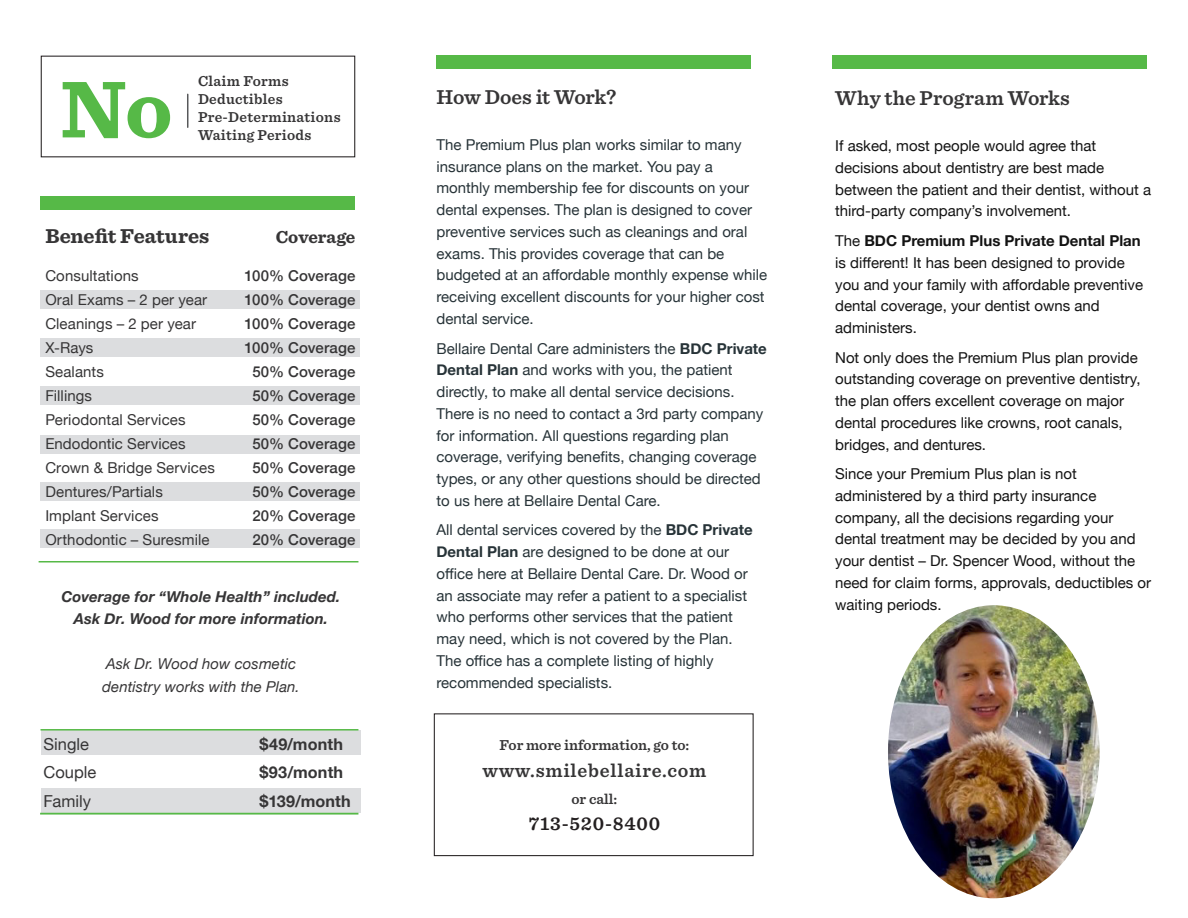
<style>
.page{position:relative;width:1188px;height:918px;background:#fff}
.page>*{position:absolute;margin:0;border:0;box-sizing:border-box;transform-origin:0 0}
.Paragraph_Style_1{font:700 84.15px "Sentinel";color:#56b947}
.t1{font:600 21px "Sentinel";color:#363536}
.t2{font:700 21px "Sentinel";color:#363536}
.t3{font:600 19.5px "Sentinel";letter-spacing:.04em;color:#363536}
.t4{font:600 19.5px "Sentinel";letter-spacing:.04em;color:#231f20}
.t5{font:700 18px "Sentinel";letter-spacing:-.005em;color:#363536}
.t6{font:16.5px "Helvetica Neue";color:#363536}
.t7{font:700 16.2px "Helvetica Neue";letter-spacing:.01em;color:#363536}
.t8{font:15px/21.8px "Helvetica Neue";color:#273338}
.t9{font:15px/21.8px "Helvetica Neue";color:#131313}
.t10{font:15px/24px "Helvetica Neue";letter-spacing:.01em;color:#363536}
.t11{font:500 15px "Helvetica Neue";letter-spacing:.01em;color:#363536}
.t12{font:italic 700 15px "Helvetica Neue";letter-spacing:.005em;color:#363536}
.t13{font:600 15px "Sentinel";letter-spacing:.02em;color:#363536}
.t14{font:italic 15px "Helvetica Neue";letter-spacing:.01em;color:#363536}
.t15{font:600 15px "Sentinel";color:#363536}
.s1{font-weight:700}
</style>
<div class="page">
<div style="left:434px;top:713px;width:320px;height:143px;border:1px solid #231f20"></div>
<div style="left:41px;top:731px;width:319px;height:24px;background:#dcdddf"></div>
<div style="left:41px;top:788px;width:319px;height:25px;background:#dcdddf"></div>
<hr style="left:39px;top:561px;width:319px;height:1px;background:#56b947">
<hr style="left:40px;top:813px;width:318px;height:2px;background:#56b947">
<hr style="left:187px;top:94px;width:1px;height:33px;background:#57585a">
<div style="left:436px;top:56px;width:316px;height:13px;background:#56b947"></div>
<div style="left:40px;top:197px;width:316px;height:13px;background:#56b947"></div>
<div style="left:832px;top:56px;width:316px;height:13px;background:#56b947"></div>
<hr style="left:41px;top:729px;width:317px;height:2px;background:#56b947">
<div style="left:40px;top:291px;width:320px;height:18px;background:#dcdddf"></div>
<div style="left:40px;top:386px;width:320px;height:18px;background:#dcdddf"></div>
<div style="left:40px;top:483px;width:320px;height:18px;background:#dcdddf"></div>
<div style="left:40px;top:338px;width:320px;height:18px;background:#dcdddf"></div>
<div style="left:40px;top:435px;width:320px;height:18px;background:#dcdddf"></div>
<img style="left:888px;top:605px;width:212px;height:293px">
<div style="left:40px;top:529px;width:320px;height:19px;background:#dcdddf"></div>
<p class="Paragraph_Style_1" style="left:60px;top:43px;width:114px">No</p>
<p class="t13" style="left:198px;top:69px;width:92px">Claim Forms</p>
<p class="t13" style="left:198px;top:87px;width:86px">Deductibles</p>
<p class="t13" style="left:198px;top:105px;width:144px">Pre-Determinations</p>
<p class="t13" style="left:198px;top:123px;width:115px">Waiting Periods</p>
<p class="t2" style="left:45px;top:219px;width:166px">Benefit Features</p>
<p class="t5" style="left:276px;top:223px;width:81px">Coverage</p>
<p class="t10" style="left:45px;top:264px;width:95px">Consultations</p>
<p class="t10" style="left:45px;top:288px;width:163px">Oral Exams – 2 per year</p>
<p class="t10" style="left:45px;top:312px;width:152px">Cleanings – 2 per year</p>
<p class="t10" style="left:45px;top:336px;width:50px">X-Rays</p>
<p class="t10" style="left:45px;top:360px;width:60px">Sealants</p>
<p class="t10" style="left:45px;top:384px;width:48px">Fillings</p>
<p class="t10" style="left:45px;top:408px;width:142px">Periodontal Services<br>Endodontic Services</p>
<p class="t10" style="left:45px;top:456px;width:171px">Crown &amp; Bridge Services</p>
<p class="t10" style="left:45px;top:480px;width:119px">Dentures/Partials</p>
<p class="t10" style="left:45px;top:504px;width:115px">Implant Services</p>
<p class="t10" style="left:45px;top:528px;width:166px">Orthodontic – Suresmile</p>
<p class="t11" style="left:245px;top:263px;width:112px">100% Coverage</p>
<p class="t11" style="left:245px;top:287px;width:112px">100% Coverage</p>
<p class="t11" style="left:245px;top:311px;width:112px">100% Coverage</p>
<p class="t11" style="left:245px;top:335px;width:112px">100% Coverage</p>
<p class="t11" style="left:252px;top:359px;width:105px">50% Coverage</p>
<p class="t11" style="left:252px;top:383px;width:105px">50% Coverage</p>
<p class="t11" style="left:252px;top:407px;width:105px">50% Coverage</p>
<p class="t11" style="left:252px;top:431px;width:105px">50% Coverage</p>
<p class="t11" style="left:252px;top:455px;width:105px">50% Coverage</p>
<p class="t11" style="left:252px;top:479px;width:105px">50% Coverage</p>
<p class="t11" style="left:252px;top:503px;width:105px">20% Coverage</p>
<p class="t11" style="left:252px;top:527px;width:105px">20% Coverage</p>
<p class="t12" style="left:61px;top:584px;width:281px">Coverage for “Whole Health” included.</p>
<p class="t12" style="left:74px;top:607px;width:256px">Ask Dr. Wood for more information.</p>
<p class="t14" style="left:106px;top:653px;width:192px">Ask Dr. Wood how cosmetic</p>
<p class="t14" style="left:102px;top:675px;width:199px">dentistry works with the Plan.</p>
<p class="t6" style="left:43px;top:732px;width:47px">Single</p>
<p class="t7" style="left:259px;top:731px;width:85px">$49/month</p>
<p class="t6" style="left:43px;top:761px;width:55px">Couple</p>
<p class="t7" style="left:259px;top:760px;width:85px">$93/month</p>
<p class="t6" style="left:43px;top:789px;width:49px">Family</p>
<p class="t7" style="left:259px;top:789px;width:93px">$139/month</p>
<p class="t1" style="left:436px;top:80px;width:181px">How Does it Work?</p>
<p class="t8" style="left:436px;top:135px;width:332px">The Premium Plus plan works similar to many insurance plans on the market. You pay a monthly membership fee for discounts on your dental expenses. The plan is designed to cover preventive services such as cleanings and oral exams. This provides coverage that can be budgeted at an affordable monthly expense while receiving excellent discounts for your higher cost dental service.</p>
<p class="t8" style="left:436px;top:338px;width:332px">Bellaire Dental Care administers the <span class="s1">BDC Private Dental Plan</span> and works with you, the patient directly, to make all dental service decisions.<br>There is no need to contact a 3rd party company for information. All questions regarding plan coverage, verifying benefits, changing coverage types, or any other questions should be directed to us here at Bellaire Dental Care.</p>
<p class="t8" style="left:436px;top:520px;width:318px">All dental services covered by the <span class="s1">BDC Private Dental Plan</span> are designed to be done at our office here at Bellaire Dental Care. Dr. Wood or an associate may refer a patient to a specialist who performs other services that the patient may need, which is not covered by the Plan.<br>The office has a complete listing of highly recommended specialists.</p>
<p class="t15" style="left:499px;top:734px;width:191px">For more information, go to:</p>
<p class="t3" style="left:483px;top:756px;width:225px">www.smilebellaire.com</p>
<p class="t13" style="left:571px;top:787px;width:47px">or call:</p>
<p class="t4" style="left:529px;top:808px;width:133px">713-520-8400</p>
<p class="t1" style="left:835px;top:82px;width:236px">Why the Program Works</p>
<p class="t9" style="left:835px;top:136px;width:317px">If asked, most people would agree that decisions about dentistry are best made between the patient and their dentist, without a third-party company’s involvement.</p>
<p class="t9" style="left:835px;top:231px;width:309px">The <span class="s1">BDC Premium Plus Private Dental Plan </span>is different! It has been designed to provide you and your family with affordable preventive dental coverage, your dentist owns and administers.</p>
<p class="t9" style="left:835px;top:347px;width:307px">Not only does the Premium Plus plan provide outstanding coverage on preventive dentistry, the plan offers excellent coverage on major dental procedures like crowns, root canals, bridges, and dentures.</p>
<p class="t9" style="left:835px;top:464px;width:317px">Since your Premium Plus plan is not administered by a third party insurance company, all the decisions regarding your dental treatment may be decided by you and your dentist – Dr. Spencer Wood, without the need for claim forms, approvals, deductibles or waiting periods.</p>
</div>
